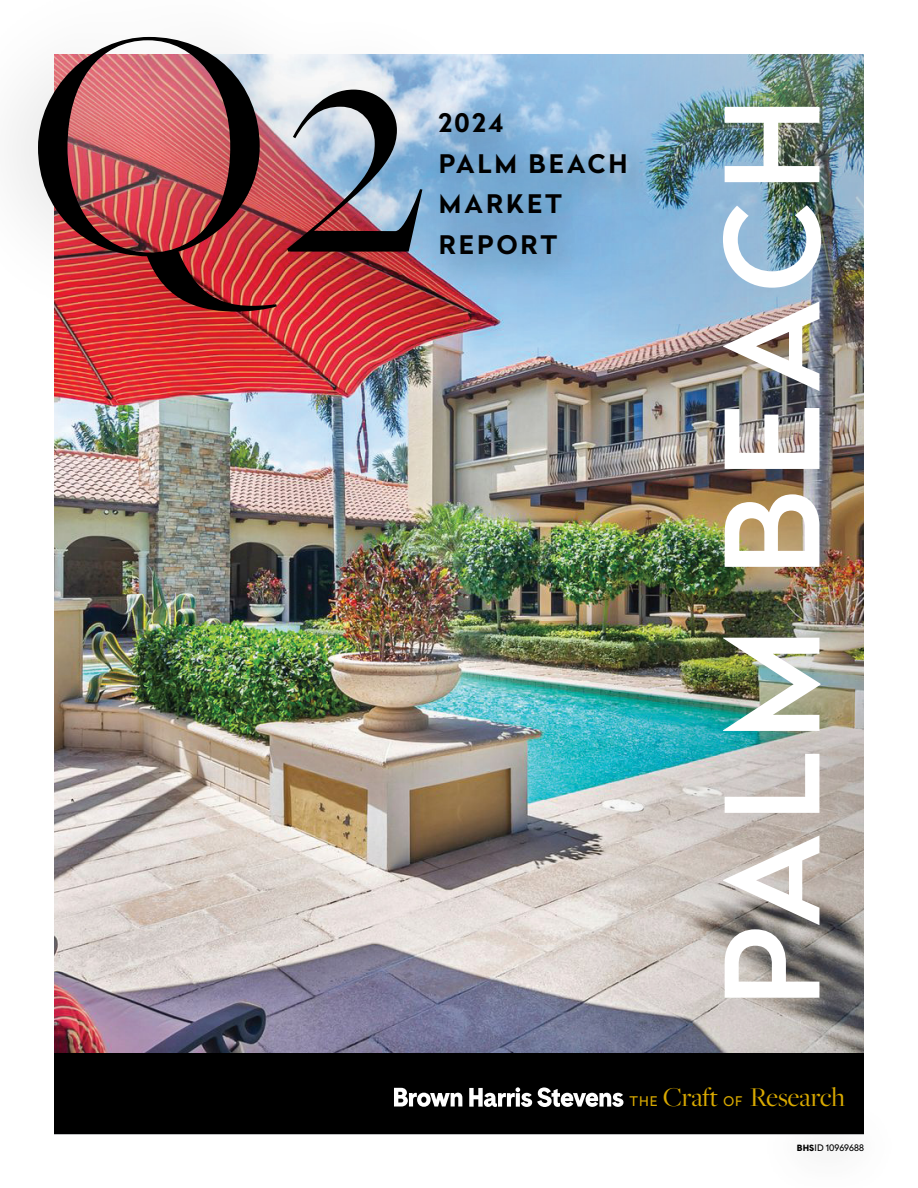
<style>
.page{position:relative;width:918px;height:1188px;background:#fff}
.page>*{position:absolute;margin:0;border:0;box-sizing:border-box;transform-origin:0 0}
.t1{font:335.4px "Freight Big Pro";color:#000}
.t2{font:500 129px "Radikal";letter-spacing:.09em;color:#fff}
.t3{font:28.2px "Freight Big Pro";letter-spacing:-.01em;color:#d8a900}
.t4{font:700 25.5px/40.5px "Radikal";letter-spacing:.12em;color:#000}
.t5{font:9px "Radikal";color:#000}
.s1{font-family:"Radikal";font-size:13.2px}
.s2{font-family:"Cadiz";font-weight:900}
</style>
<div class="page">
<img style="left:54px;top:294px;width:526px;height:746px">
<svg style="left:499px;top:54px;width:81px;height:40px;background:#94bfe3"></svg>
<img style="left:580px;top:54px;width:284px;height:986px">
<img style="left:54px;top:1040px;width:810px;height:95px">
<div style="left:54px;top:1053px;width:810px;height:81px;background:#000"></div>
<svg style="left:394px;top:1088px;width:68px;height:19px"></svg>
<svg style="left:469px;top:1087px;width:154px;height:20px"></svg>
<div style="left:0;top:0;width:499px;height:395px;background:#000;opacity:.29"></div>
<div style="left:422px;top:94px;width:244px;height:200px;background:#000;opacity:.4"></div>
<div style="left:759px;top:1100px;width:142px;height:88px;background:#000;opacity:.75"></div>
<h1 class="t1" style="left:29px;top:-73px;width:397px">Q2</h1>
<p class="t4" style="left:438px;top:102px;width:191px">2024<br>PALM BEACH<br>MARKET<br>REPORT</p>
<h2 class="t2" style="left:679px;top:1008px;width:913px;rotate:-90deg">PALM BEACH</h2>
<p class="t3" style="left:630px;top:1078px;width:217px"><span class="s1">THE</span> Craft <span class="s1">OF</span> Research</p>
<p class="t5" style="left:797px;top:1141px;width:69px"><span class="s2">BHS</span>ID 10969688</p>
</div>
